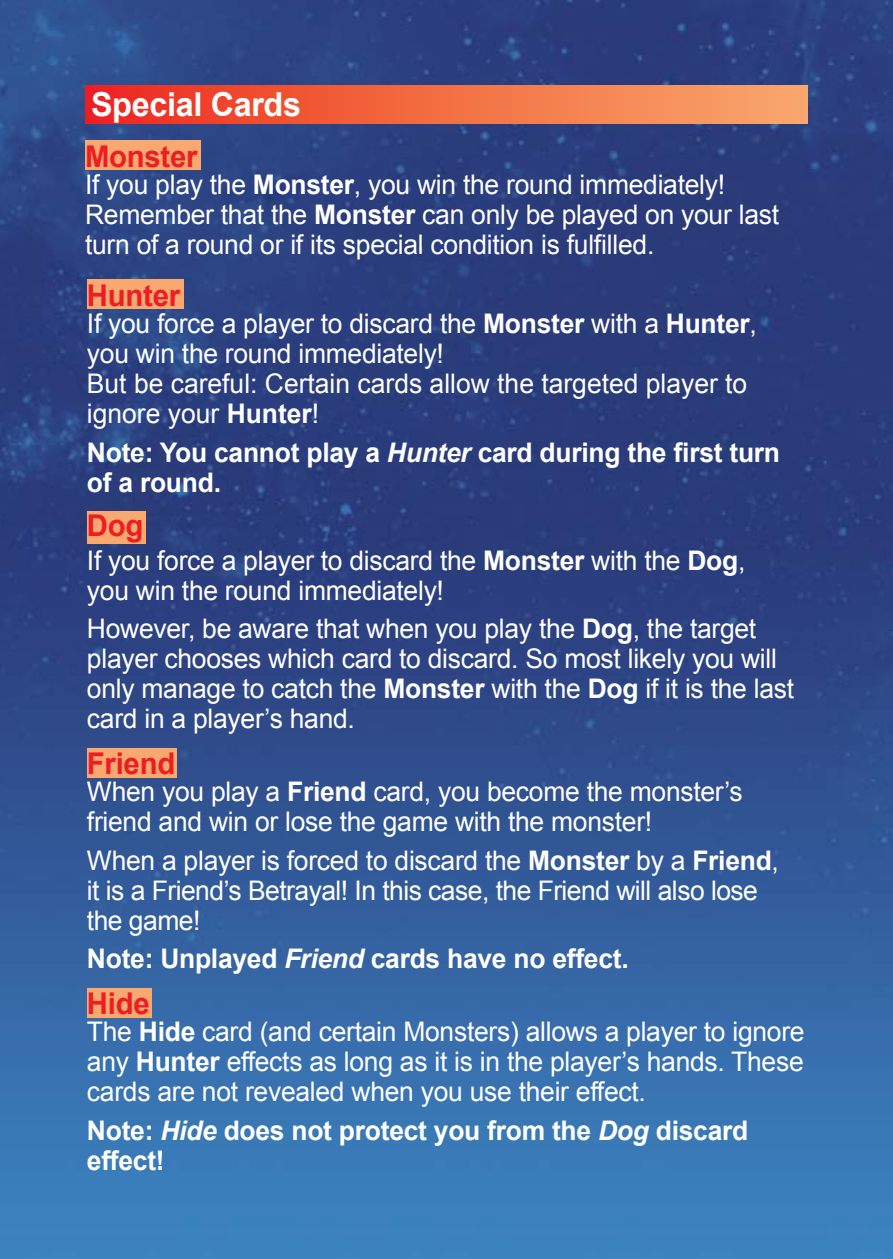
<style>
.page{position:relative;width:893px;height:1259px;background:#fff}
.page>*{position:absolute;margin:0;border:0;box-sizing:border-box;transform-origin:0 0}
.t1{font:700 33px "Arial";letter-spacing:-.01em;color:#fff}
.t2{font:700 30px "Arial";letter-spacing:-.01em;color:#ed1d24}
.t3{font:27px/30px "Arial";letter-spacing:-.01em;color:#fff}
.t4{font:700 27px/30px "Arial";letter-spacing:-.01em;color:#fff}
.s1{font-weight:700}
.s2{font-style:italic}
</style>
<div class="page">
<img style="left:0;top:0;width:893px;height:1259px">
<div style="left:85px;top:85px;width:723px;height:39px;background:linear-gradient(to right,#ed2b1d,#f9ad6c)"></div>
<div style="left:87px;top:748px;width:89px;height:29px;background:#f9a870"></div>
<div style="left:87px;top:988px;width:64px;height:29px;background:#f9a870"></div>
<div style="left:87px;top:511px;width:58px;height:32px;background:#f9a870"></div>
<div style="left:87px;top:279px;width:96px;height:30px;background:#f9a870"></div>
<div style="left:85px;top:140px;width:115px;height:29px;background:#f9a870"></div>
<p class="t1" style="left:91px;top:86px;width:212px">Special Cards</p>
<p class="t2" style="left:85px;top:139px;width:114px">Monster</p>
<p class="t3" style="left:85px;top:170px;width:696px">If you play the <span class="s1">Monster</span>, you win the round immediately!<br>Remember that the <span class="s1">Monster</span> can only be played on your last turn of a round or if its special condition is fulfilled.</p>
<p class="t2" style="left:87px;top:278px;width:95px">Hunter</p>
<p class="t3" style="left:87px;top:309px;width:671px">If you force a player to discard the <span class="s1">Monster</span> with a <span class="s1">Hunter</span>, you win the round immediately!<br>But be careful: Certain cards allow the targeted player to ignore your <span class="s1">Hunter</span>!</p>
<p class="t4" style="left:87px;top:437px;width:695px">Note: You cannot play a <span class="s2">Hunter</span> card during the first turn of a round.</p>
<p class="t2" style="left:87px;top:509px;width:58px">Dog</p>
<p class="t3" style="left:87px;top:545px;width:660px">If you force a player to discard the <span class="s1">Monster</span> with the <span class="s1">Dog</span>, you win the round immediately!</p>
<p class="t3" style="left:87px;top:614px;width:709px">However, be aware that when you play the <span class="s1">Dog</span>, the target player chooses which card to discard. So most likely you will only manage to catch the <span class="s1">Monster</span> with the <span class="s1">Dog</span> if it is the last card in a player’s hand.</p>
<p class="t2" style="left:87px;top:746px;width:90px">Friend</p>
<p class="t3" style="left:87px;top:776px;width:657px">When you play a <span class="s1">Friend</span> card, you become the monster’s friend and win or lose the game with the monster!</p>
<p class="t3" style="left:87px;top:845px;width:693px">When a player is forced to discard the <span class="s1">Monster</span> by a <span class="s1">Friend</span>, it is a Friend’s Betrayal! In this case, the Friend will also lose the game!</p>
<p class="t4" style="left:87px;top:943px;width:543px">Note: Unplayed <span class="s2">Friend</span> cards have no effect.</p>
<p class="t2" style="left:87px;top:986px;width:64px">Hide</p>
<p class="t3" style="left:87px;top:1017px;width:719px;text-align:justify">The <span class="s1">Hide</span> card (and certain Monsters) allows a player to ignore any <span class="s1">Hunter</span> effects as long as it is in the player’s hands. These cards are not revealed when you use their effect.</p>
<p class="t4" style="left:87px;top:1115px;width:663px">Note: <span class="s2">Hide</span> does not protect you from the <span class="s2">Dog</span> discard effect!</p>
</div>
